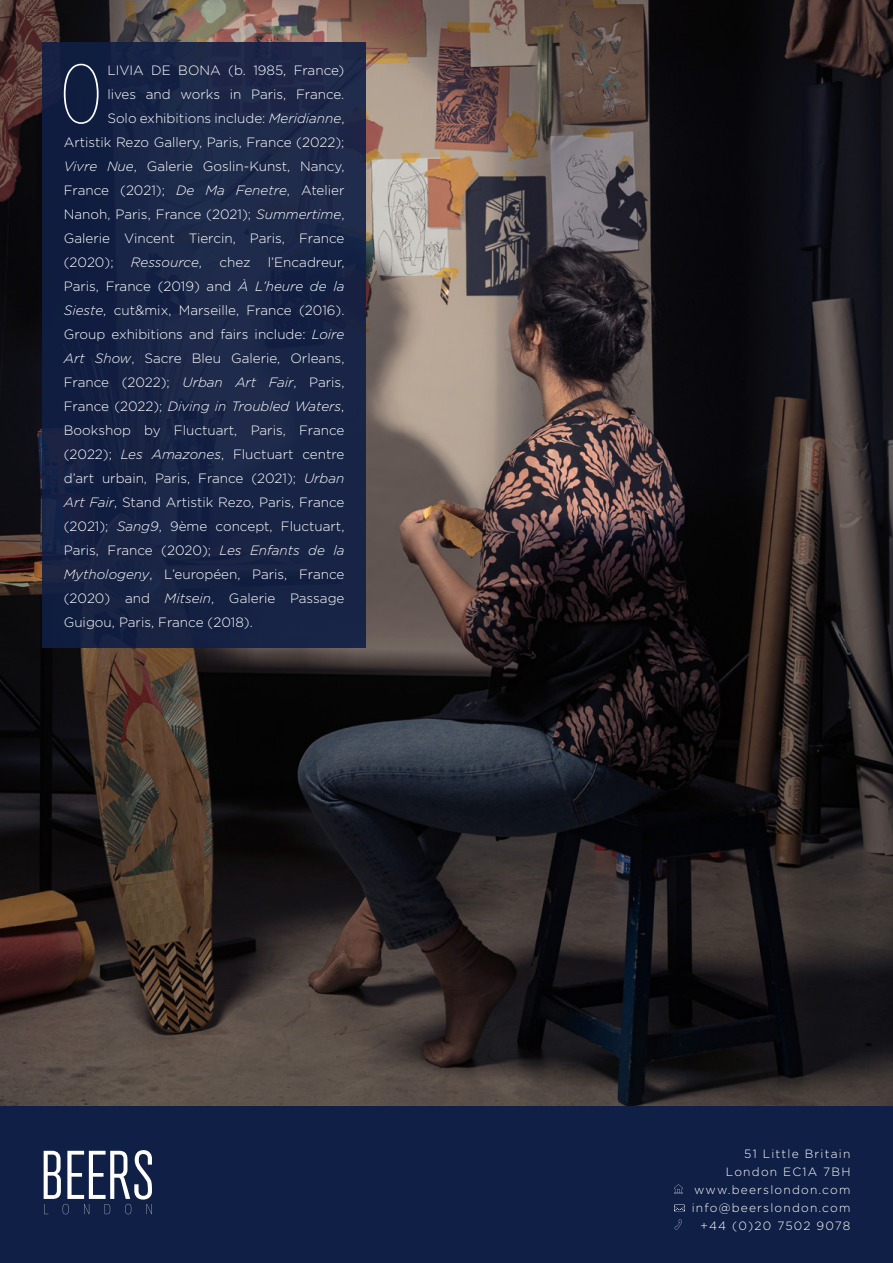
<style>
.page{position:relative;width:893px;height:1263px;background:#fff}
.page>*{position:absolute;margin:0;border:0;box-sizing:border-box;transform-origin:0 0}
.t1{font:200 81.3px "Avenir Next Condensed";color:#fff}
.t2{font:300 13.5px/24px "Gotham";color:#fff;text-align:justify}
.t3{font:italic 300 13.5px "Gotham";color:#fff}
.t4{font:300 12px/18px "Gotham";letter-spacing:.1em;color:#fff;text-align:right}
.s1{font-style:italic}
.s2{font-style:normal}
</style>
<div class="page">
<div style="left:0;top:1106px;width:893px;height:157px;background:#101f45"></div>
<svg style="left:674px;top:1184px;width:9px;height:10px"></svg>
<svg style="left:674px;top:1205px;width:11px;height:7px"></svg>
<svg style="left:674px;top:1219px;width:8px;height:11px"></svg>
<svg style="left:44px;top:1150px;width:108px;height:64px"></svg>
<img style="left:0;top:0;width:893px;height:1106px">
<div style="left:43px;top:43px;width:323px;height:605px;background:#182446"></div>
<h1 class="t1" style="left:59px;top:46px;width:46px">O</h1>
<p class="t2" style="left:107px;top:57px;width:239px">LIVIA DE BONA (b. 1985, France)</p>
<p class="t2" style="left:107px;top:81px;width:239px">lives and works in Paris, France.</p>
<p class="t2" style="left:107px;top:105px;width:239px">Solo exhibitions include: <span class="s1">Meridianne</span>,</p>
<p class="t2" style="left:64px;top:129px;width:282px">Artistik Rezo Gallery, Paris, France (2022);</p>
<p class="t2" style="left:64px;top:153px;width:282px"><span class="s1">Vivre Nue</span>, Galerie Goslin-Kunst, Nancy,</p>
<p class="t2" style="left:64px;top:177px;width:282px">France (2021); <span class="s1">De Ma Fenetre</span>, Atelier</p>
<p class="t2" style="left:64px;top:201px;width:282px">Nanoh, Paris, France (2021); <span class="s1">Summertime</span>,</p>
<p class="t2" style="left:64px;top:225px;width:282px">Galerie Vincent Tiercin, Paris, France</p>
<p class="t2" style="left:64px;top:249px;width:51px">(2020);</p>
<p class="t3" style="left:131px;top:253px;width:73px">Ressource<span class="s2">,</span></p>
<p class="t2" style="left:219px;top:249px;width:33px">chez</p>
<p class="t2" style="left:64px;top:249px;width:282px;text-indent:204px">l’Encadreur, Paris, France (2019) and <span class="s1">À L’heure de la Sieste</span>, cut&amp;mix, Marseille, France (2016).<br>Group exhibitions and fairs include: <span class="s1">Loire Art Show</span>, Sacre Bleu Galerie, Orleans, France (2022); <span class="s1">Urban Art Fair</span>, Paris, France (2022); <span class="s1">Diving in Troubled Waters</span>, Bookshop by Fluctuart, Paris, France (2022); <span class="s1">Les Amazones</span>, Fluctuart centre d’art urbain, Paris, France (2021); <span class="s1">Urban Art Fair</span>, Stand Artistik Rezo, Paris, France (2021); <span class="s1">Sang9</span>, 9ème concept, Fluctuart, Paris, France (2020); <span class="s1">Les Enfants de la Mythologeny</span>, L’européen, Paris, France (2020) and <span class="s1">Mitsein</span>, Galerie Passage Guigou, Paris, France (2018).</p>
<p class="t4" style="left:692px;top:1144px;width:160px">51 Little Britain<br>London EC1A 7BH www.beerslondon.com info@beerslondon.com +44 (0)20 7502 9078</p>
</div>
